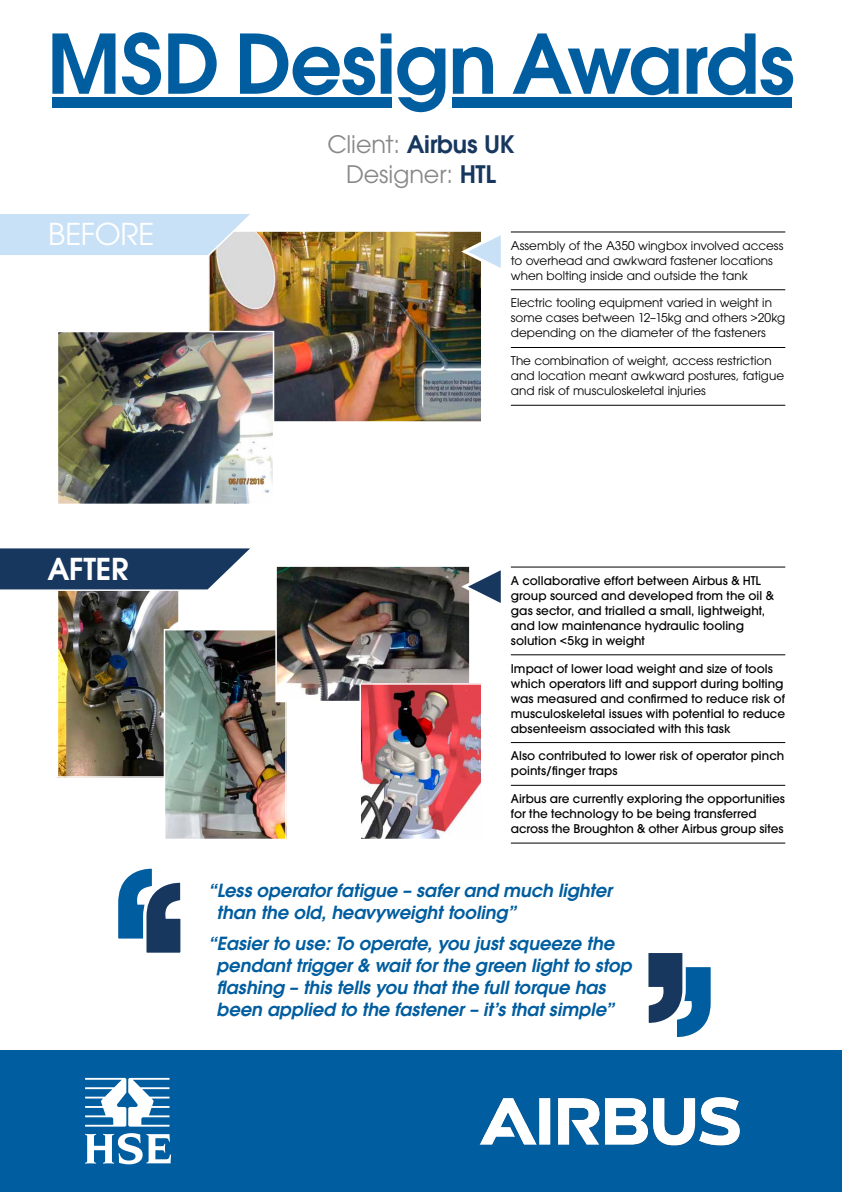
<style>
.page{position:relative;width:842px;height:1192px;background:#fff}
.page>*{position:absolute;margin:0;border:0;box-sizing:border-box;transform-origin:0 0}
.t1{font:600 81.5px "Avant Garde";letter-spacing:-.015em;color:#005d9f}
.t2{font:30px "Avant Garde";letter-spacing:-.01em;color:#fff}
.t3{font:600 30px "Avant Garde";letter-spacing:-.01em;color:#fff}
.t4{font:24px/30px "Avant Garde";letter-spacing:-.005em;color:#898888;text-align:center}
.t5{font:italic 600 18px/22px "Avant Garde";letter-spacing:-.005em;color:#005d9f}
.t6{font:500 12px/15px "Avant Garde";color:#000}
.t7{font:12px/15px "Avant Garde";color:#000}
.s1{font-weight:600;color:#17375f}
</style>
<div class="page">
<div style="left:0;top:1050px;width:842px;height:142px;background:#005d9f"></div>
<svg style="left:85px;top:1078px;width:84px;height:49px"></svg>
<svg style="left:85px;top:1133px;width:86px;height:31px"></svg>
<div style="left:52px;top:97px;width:340px;height:11px;background:#005d9f"></div>
<div style="left:452px;top:97px;width:340px;height:11px;background:#005d9f"></div>
<svg style="left:118px;top:868px;width:63px;height:85px"></svg>
<svg style="left:648px;top:953px;width:63px;height:84px"></svg>
<img style="left:60px;top:592px;width:117px;height:183px">
<div style="left:57px;top:565px;width:123px;height:213px;border:2px solid #fff"></div>
<img style="left:211px;top:233px;width:268px;height:187px">
<div style="left:208px;top:230px;width:274px;height:193px;border:2px solid #fff"></div>
<img style="left:60px;top:334px;width:211px;height:168px">
<div style="left:57px;top:331px;width:217px;height:174px;border:2px solid #fff"></div>
<hr style="left:511px;top:232px;width:274px;height:1px;background:#000">
<hr style="left:511px;top:290px;width:274px;height:1px;background:#000">
<hr style="left:511px;top:347px;width:274px;height:1px;background:#000">
<hr style="left:511px;top:405px;width:274px;height:1px;background:#000">
<hr style="left:511px;top:567px;width:274px;height:1px;background:#000">
<hr style="left:511px;top:655px;width:274px;height:1px;background:#000">
<hr style="left:511px;top:742px;width:274px;height:1px;background:#000">
<hr style="left:511px;top:785px;width:274px;height:1px;background:#000">
<hr style="left:511px;top:843px;width:274px;height:1px;background:#000">
<img style="left:479px;top:1097px;width:261px;height:49px">
<svg style="left:0;top:214px;width:256px;height:43px;background:#cce1f3"></svg>
<svg style="left:0;top:548px;width:250px;height:44px;background:#375274"></svg>
<svg style="left:458px;top:230px;width:43px;height:45px"></svg>
<img style="left:167px;top:632px;width:117px;height:205px">
<div style="left:164px;top:629px;width:123px;height:211px;border:2px solid #fff"></div>
<img style="left:278px;top:568px;width:190px;height:131px">
<div style="left:275px;top:565px;width:196px;height:137px;border:2px solid #fff"></div>
<img style="left:362px;top:686px;width:117px;height:151px">
<div style="left:359px;top:683px;width:123px;height:157px;border:2px solid #fff"></div>
<svg style="left:458px;top:565px;width:43px;height:45px"></svg>
<h1 class="t1" style="left:47px;top:11px;width:749px">MSD Design Awards</h1>
<h3 class="t4" style="left:327px;top:129px;width:188px">Client: <span class="s1">Airbus UK<br></span>Designer: <span class="s1">HTL</span></h3>
<h2 class="t2" style="left:48px;top:216px;width:108px">BEFORE</h2>
<p class="t7" style="left:511px;top:238px;width:274px">Assembly of the A350 wingbox involved access to overhead and awkward fastener locations when bolting inside and outside the tank</p>
<p class="t7" style="left:511px;top:296px;width:276px">Electric tooling equipment varied in weight in some cases between 12–15kg and others &gt;20kg depending on the diameter of the fasteners</p>
<p class="t7" style="left:511px;top:353px;width:275px">The combination of weight, access restriction and location meant awkward postures, fatigue and risk of musculoskeletal injuries</p>
<h2 class="t3" style="left:48px;top:549px;width:82px">AFTER</h2>
<p class="t6" style="left:511px;top:573px;width:265px">A collaborative effort between Airbus &amp; HTL group sourced and developed from the oil &amp; gas sector, and trialled a small, lightweight, and low maintenance hydraulic tooling solution &lt;5kg in weight</p>
<p class="t6" style="left:511px;top:661px;width:276px">Impact of lower load weight and size of tools which operators lift and support during bolting was measured and confirmed to reduce risk of musculoskeletal issues with potential to reduce absenteeism associated with this task</p>
<p class="t6" style="left:511px;top:748px;width:275px">Also contributed to lower risk of operator pinch points/finger traps</p>
<p class="t6" style="left:511px;top:791px;width:276px">Airbus are currently exploring the opportunities for the technology to be being transferred across the Broughton &amp; other Airbus group sites</p>
<h3 class="t5" style="left:217px;top:879px;width:397px;text-indent:-8px">“Less operator fatigue – safer and much lighter than the old, heavyweight tooling”</h3>
<h3 class="t5" style="left:217px;top:932px;width:416px;text-indent:-8px">“Easier to use: To operate, you just squeeze the pendant trigger &amp; wait for the green light to stop flashing – this tells you that the full torque has been applied to the fastener – it’s that simple”</h3>
</div>
